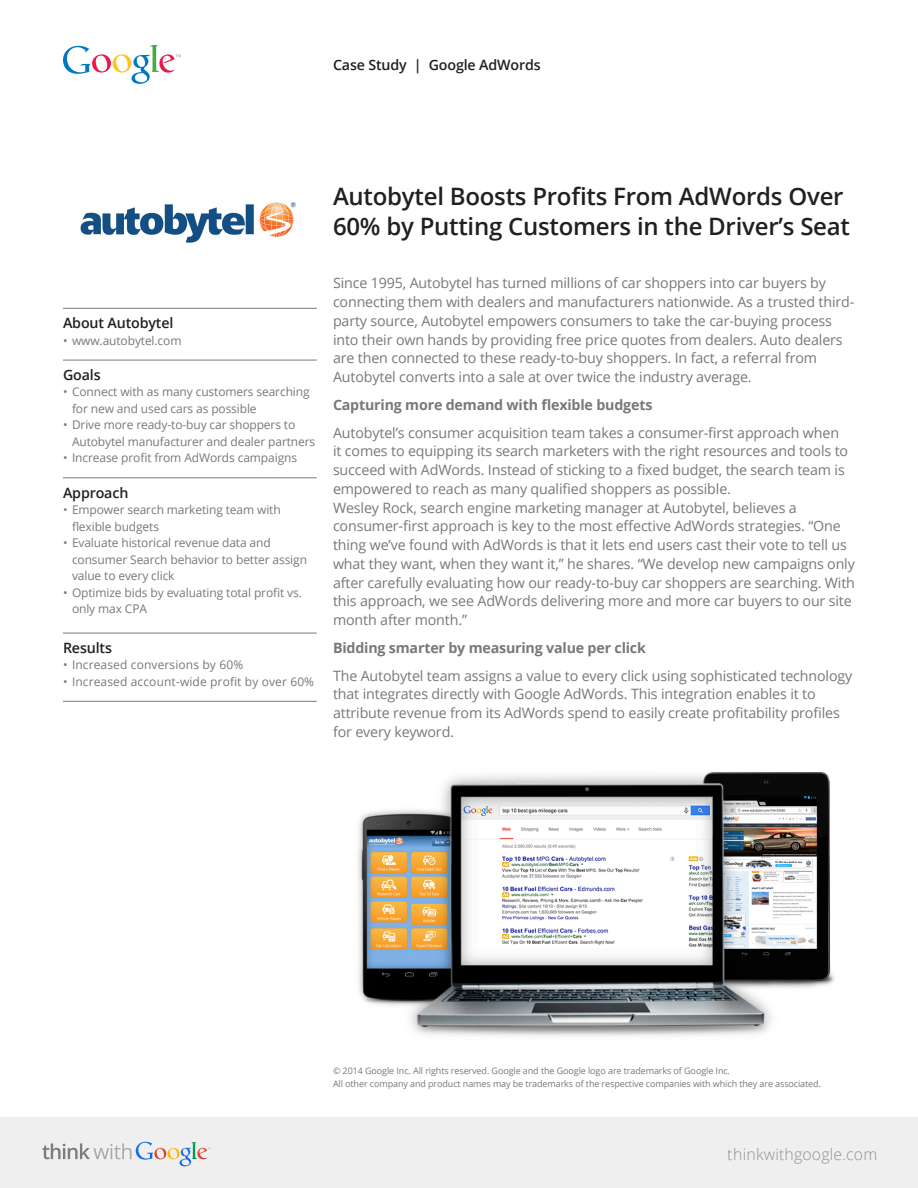
<style>
.page{position:relative;width:918px;height:1188px;background:#fff}
.page>*{position:absolute;margin:0;border:0;box-sizing:border-box;transform-origin:0 0}
.Main_Title{font:600 24px/30px "Open Sans";letter-spacing:-.01em;color:#231f20}
.t1{font:300 15.75px "Open Sans";letter-spacing:.01em;color:#666766}
.Body_Text{font:14.25px/18.8px "Open Sans";letter-spacing:-.01em;color:#76787b}
.Body_Text_Subhead{font:14.25px/18.8px "Open Sans";letter-spacing:-.01em;color:#76787b}
.Body_Text-2{font:700 14.25px "Open Sans";letter-spacing:-.015em;color:#76787b}
.Heading_Paragraph{font:700 14.25px "Open Sans";letter-spacing:-.015em;color:#76787b}
.Sidebar_Subhead{font:600 14.25px "Open Sans";letter-spacing:-.01em;color:#231f20}
.Overview_Title{font:600 14.25px "Open Sans";letter-spacing:-.01em;color:#231f20}
.t2{font:12px/16.5px "Open Sans";letter-spacing:-.01em;color:#76787b}
.t3{font:12px "Open Sans";letter-spacing:.01em;color:#76787b}
.End_Footer__copyrigh{font:9px "Open Sans";letter-spacing:-.01em;color:#76787b}
</style>
<div class="page">
<svg style="left:63px;top:45px;width:118px;height:39px"></svg>
<hr style="left:63px;top:308px;width:254px;height:1px;background:#76787b">
<hr style="left:63px;top:360px;width:254px;height:1px;background:#76787b">
<hr style="left:63px;top:478px;width:254px;height:1px;background:#76787b">
<hr style="left:63px;top:633px;width:254px;height:1px;background:#76787b">
<hr style="left:63px;top:701px;width:254px;height:1px;background:#76787b">
<div style="left:0;top:1117px;width:918px;height:71px;background:#f0eff0"></div>
<svg style="left:42px;top:1142px;width:168px;height:24px"></svg>
<img style="left:80px;top:203px;width:216px;height:39px">
<img style="left:358px;top:810px;width:28px;height:195px">
<img style="left:795px;top:772px;width:40px;height:216px">
<img style="left:386px;top:772px;width:409px;height:264px">
<p class="Overview_Title" style="left:333px;top:55px;width:209px">Case Study | Google AdWords</p>
<p class="Sidebar_Subhead" style="left:63px;top:313px;width:112px">About Autobytel</p>
<p class="t2" style="left:63px;top:332px;width:120px">• www.autobytel.com</p>
<p class="Sidebar_Subhead" style="left:63px;top:365px;width:39px">Goals</p>
<p class="t2" style="left:72px;top:383px;width:239px;text-indent:-9px">• Connect with as many customers searching for new and used cars as possible</p>
<p class="t2" style="left:72px;top:416px;width:245px;text-indent:-9px">• Drive more ready-to-buy car shoppers to<br>Autobytel manufacturer and dealer partners</p>
<p class="t2" style="left:63px;top:449px;width:236px">• Increase profit from AdWords campaigns</p>
<p class="Sidebar_Subhead" style="left:63px;top:483px;width:67px">Approach</p>
<p class="t2" style="left:72px;top:501px;width:210px;text-indent:-9px">• Empower search marketing team with flexible budgets</p>
<p class="t2" style="left:72px;top:534px;width:237px;text-indent:-9px">• Evaluate historical revenue data and consumer Search behavior to better assign value to every click</p>
<p class="t2" style="left:72px;top:584px;width:231px;text-indent:-9px">• Optimize bids by evaluating total profit vs. only max CPA</p>
<p class="Sidebar_Subhead" style="left:63px;top:638px;width:50px">Results</p>
<p class="t3" style="left:63px;top:657px;width:182px">• Increased conversions by 60%</p>
<p class="t3" style="left:63px;top:673px;width:253px">• Increased account-wide profit by over 60%</p>
<p class="Main_Title" style="left:333px;top:181px;width:519px">Autobytel Boosts Profits From AdWords Over<br>60% by Putting Customers in the Driver’s Seat</p>
<p class="Body_Text" style="left:333px;top:273px;width:523px">Since 1995, Autobytel has turned millions of car shoppers into car buyers by connecting them with dealers and manufacturers nationwide. As a trusted third&shy;party source, Autobytel empowers consumers to take the car-buying process into their own hands by providing free price quotes from dealers. Auto dealers are then connected to these ready-to-buy shoppers. In fact, a referral from Autobytel converts into a sale at over twice the industry average.</p>
<p class="Body_Text-2" style="left:333px;top:395px;width:321px">Capturing more demand with flexible budgets</p>
<p class="Body_Text_Subhead" style="left:333px;top:423px;width:517px">Autobytel’s consumer acquisition team takes a consumer-first approach when it comes to equipping its search marketers with the right resources and tools to succeed with AdWords. Instead of sticking to a fixed budget, the search team is empowered to reach as many qualified shoppers as possible.</p>
<p class="Body_Text" style="left:333px;top:498px;width:524px">Wesley Rock, search engine marketing manager at Autobytel, believes a consumer-first approach is key to the most effective AdWords strategies. “One thing we’ve found with AdWords is that it lets end users cast their vote to tell us what they want, when they want it,” he shares. “We develop new campaigns only after carefully evaluating how our ready-to-buy car shoppers are searching. With this approach, we see AdWords delivering more and more car buyers to our site month after month.”</p>
<p class="Heading_Paragraph" style="left:333px;top:638px;width:314px">Bidding smarter by measuring value per click</p>
<p class="Body_Text_Subhead" style="left:333px;top:666px;width:521px">The Autobytel team assigns a value to every click using sophisticated technology that integrates directly with Google AdWords. This integration enables it to attribute revenue from its AdWords spend to easily create profitability profiles for every keyword.</p>
<p class="End_Footer__copyrigh" style="left:333px;top:1064px;width:399px">© 2014 Google Inc. All rights reserved. Google and the Google logo are trademarks of Google Inc.</p>
<p class="End_Footer__copyrigh" style="left:333px;top:1078px;width:490px">All other company and product names may be trademarks of the respective companies with which they are associated.</p>
<p class="t1" style="left:728px;top:1143px;width:151px">thinkwithgoogle.com</p>
</div>
